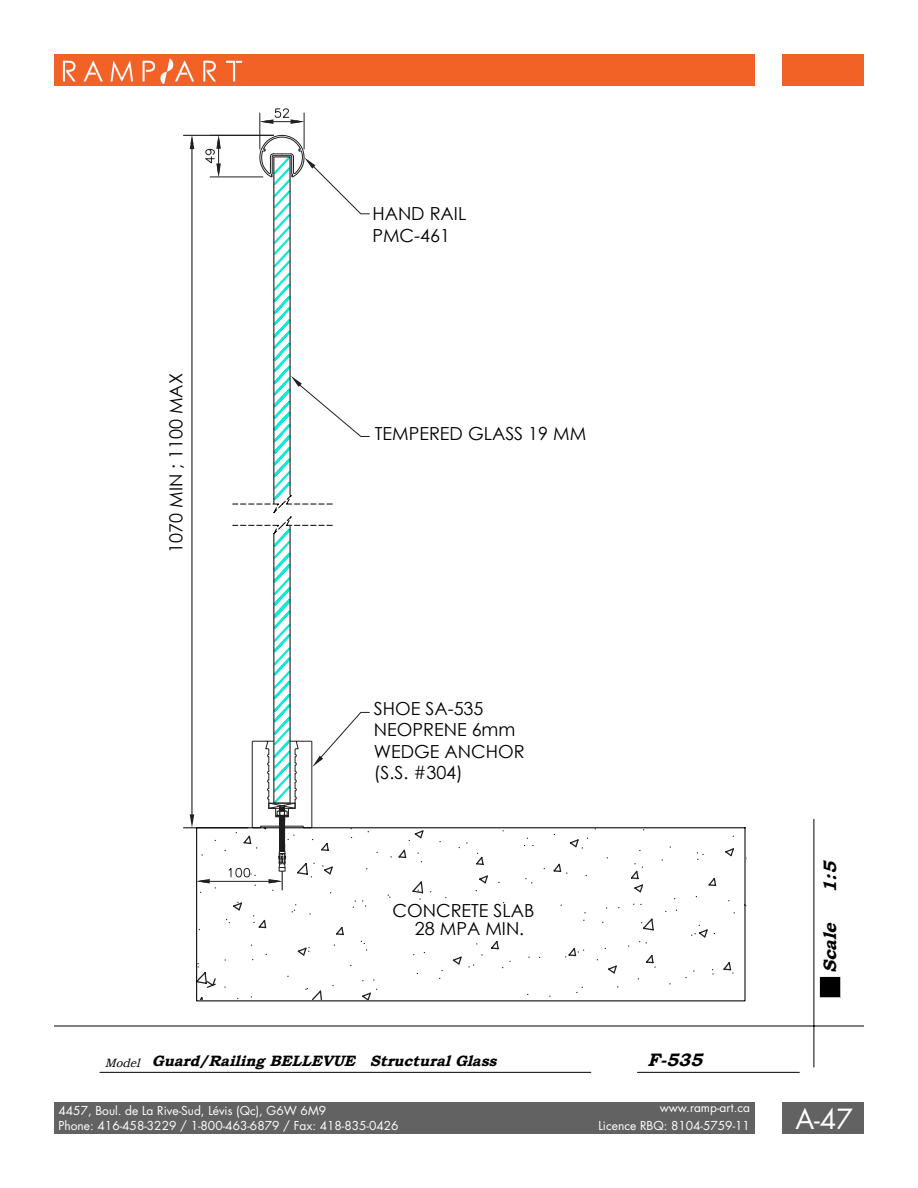
<style>
.page{position:relative;width:918px;height:1188px;background:#fff}
.page>*{position:absolute;margin:0;border:0;box-sizing:border-box;transform-origin:0 0}
.t1{font:27px "Futura Std";color:#fff}
.t2{font:18px/21.6px "Century Gothic";color:#000}
.t3{font:italic 700 18px "Bookman Old Style";color:#000}
.t4{font:italic 700 15px "Bookman Old Style";color:#000}
.t5{font:12px/15px "Futura Std";color:#fff}
.s1{font-weight:400;font-size:12px}
</style>
<div class="page">
<div style="left:54px;top:1102px;width:701px;height:32px;background:#626262"></div>
<div style="left:782px;top:1102px;width:82px;height:32px;background:#626262"></div>
<div style="left:54px;top:54px;width:701px;height:32px;background:#f26126"></div>
<div style="left:782px;top:54px;width:82px;height:32px;background:#f26126"></div>
<hr style="left:100px;top:1072px;width:491px;height:1px;background:#000">
<hr style="left:638px;top:1072px;width:161px;height:1px;background:#000">
<hr style="left:54px;top:1026px;width:810px;height:1px;background:#000">
<hr style="left:814px;top:819px;width:1px;height:248px;background:#000">
<hr style="left:54px;top:100px;width:810px;height:1px;background:#000">
<hr style="left:877px;top:100px;width:1px;height:719px;background:#000">
<svg style="left:820px;top:977px;width:21px;height:21px"></svg>
<div style="left:820px;top:977px;width:20px;height:20px;background:#000"></div>
<hr style="left:259px;top:113px;width:1px;height:36px;background:#231f20">
<hr style="left:304px;top:113px;width:1px;height:36px;background:#231f20">
<hr style="left:183px;top:827px;width:65px;height:1px;background:#231f20">
<hr style="left:183px;top:135px;width:90px;height:1px;background:#231f20">
<svg style="left:196px;top:827px;width:550px;height:175px"></svg>
<svg style="left:260px;top:108px;width:44px;height:16px"></svg>
<svg style="left:190px;top:134px;width:180px;height:759px"></svg>
<hr style="left:209px;top:881px;width:60px;height:1px;background:#231f20">
<hr style="left:289px;top:157px;width:2px;height:338px;background:#231f20">
<hr style="left:289px;top:525px;width:2px;height:278px;background:#231f20">
<hr style="left:273px;top:533px;width:1px;height:270px;background:#231f20">
<hr style="left:273px;top:157px;width:1px;height:347px;background:#231f20">
<p class="t2" style="left:165px;top:553px;width:181px;rotate:-90deg">1070 MIN ; 1100 MAX</p>
<p class="t2" style="left:372px;top:203px;width:95px">HAND RAIL<br>PMC-461</p>
<p class="t2" style="left:375px;top:422px;width:213px">TEMPERED GLASS 19 MM</p>
<p class="t2" style="left:374px;top:697px;width:152px">SHOE SA-535<br>NEOPRENE 6mm<br>WEDGE ANCHOR (S.S. #304)</p>
<p class="t2" style="left:415px;top:902px;width:121px;line-height:18px;text-indent:-22px">CONCRETE SLAB<br>28 MPA MIN.</p>
<p class="t4" style="left:105px;top:1052px;width:398px"><span class="s1">Model</span> Guard/Railing BELLEVUE StructuralGlass</p>
<p class="t3" style="left:647px;top:1049px;width:62px">F-535</p>
<p class="t3" style="left:819px;top:893px;width:37px;rotate:-90deg">1:5</p>
<p class="t3" style="left:819px;top:973px;width:57px;rotate:-90deg">Scale</p>
<p class="t5" style="left:598px;top:1099px;width:153px;line-height:18px;text-align:right">www.ramp-art.ca<br>Licence RBQ: 8104-5759-11</p>
<p class="t5" style="left:58px;top:1103px;width:342px">4457, Boul. de La Rive-Sud, Lévis (Qc), G6W 6M9<br>Phone: 416-458-3229 / 1-800-463-6879 / Fax: 418-835-0426</p>
<h1 class="t1" style="left:795px;top:1102px;width:59px">A-47</h1>
</div>
